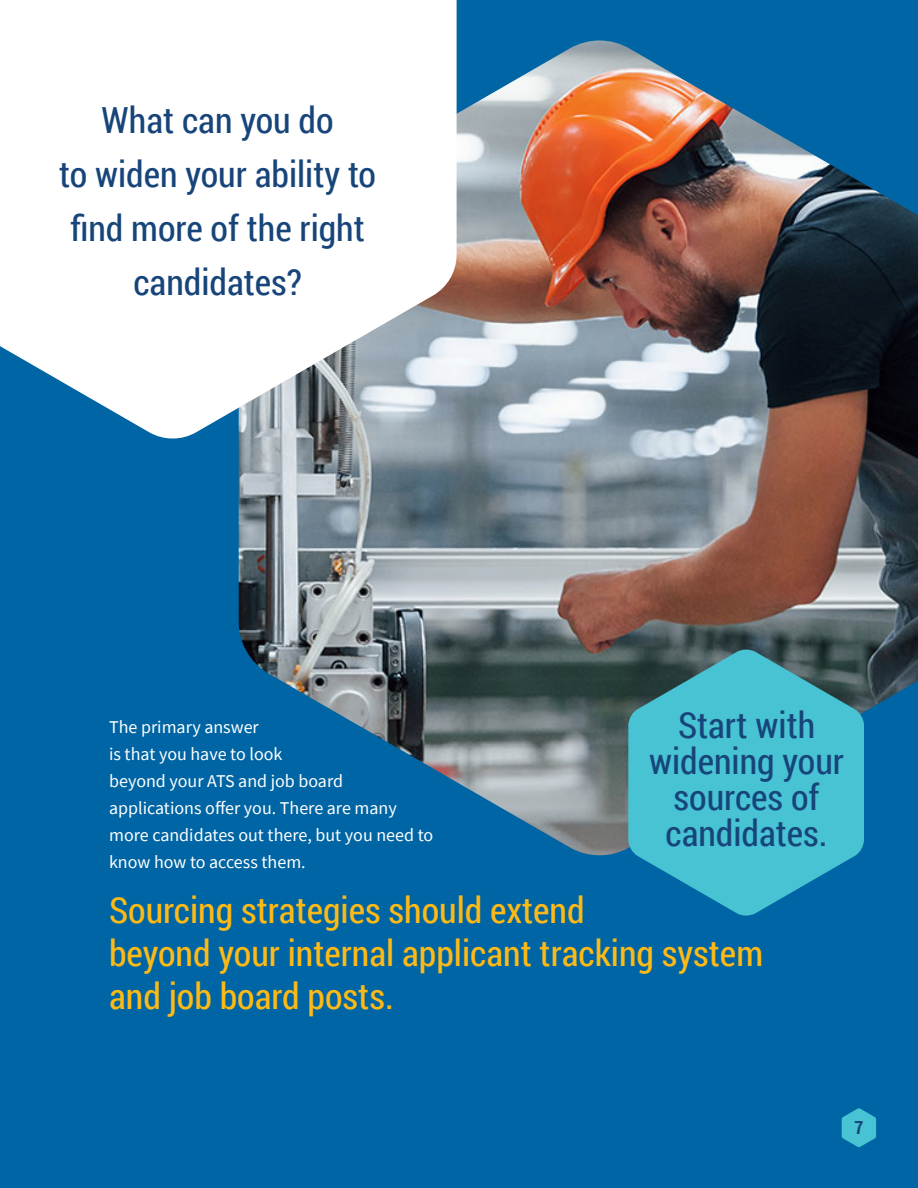
<style>
.page{position:relative;width:918px;height:1188px;background:#0065a4}
.page>*{position:absolute;margin:0;border:0;box-sizing:border-box;transform-origin:0 0}
.t1{font:36px/54px "Roboto Condensed";color:#17457a;text-align:center}
.t2{font:36px/43.2px "Roboto Condensed";color:#fdb916}
.t3{font:18px/27px "Source Sans Pro";color:#fff}
.t4{font:700 18px "Roboto Condensed";color:#17457a}
</style>
<div class="page">
<img style="left:239px;top:40px;width:679px;height:816px">
<svg style="left:0;top:0;width:457px;height:441px;background:#e9eff2"></svg>
<svg style="left:628px;top:649px;width:236px;height:267px;background:#3da9bd"></svg>
<svg style="left:842px;top:1108px;width:34px;height:39px"></svg>
<h1 class="t1" style="left:59px;top:92px;width:319px">What can you do<br>to widen your ability to find more of the right candidates?</h1>
<p class="t3" style="left:109px;top:713px;width:326px">The primary answer<br>is that you have to look<br>beyond your ATS and job board applications offer you. There are many more candidates out there, but you need to know how to access them.</p>
<h1 class="t1" style="left:649px;top:706px;width:196px;line-height:36px">Start with widening your sources of candidates.</h1>
<h1 class="t2" style="left:109px;top:887px;width:656px">Sourcing strategies should extend<br>beyond your internal applicant tracking system and job board posts.</h1>
<p class="t4" style="left:854px;top:1115px;width:10px">7</p>
</div>
